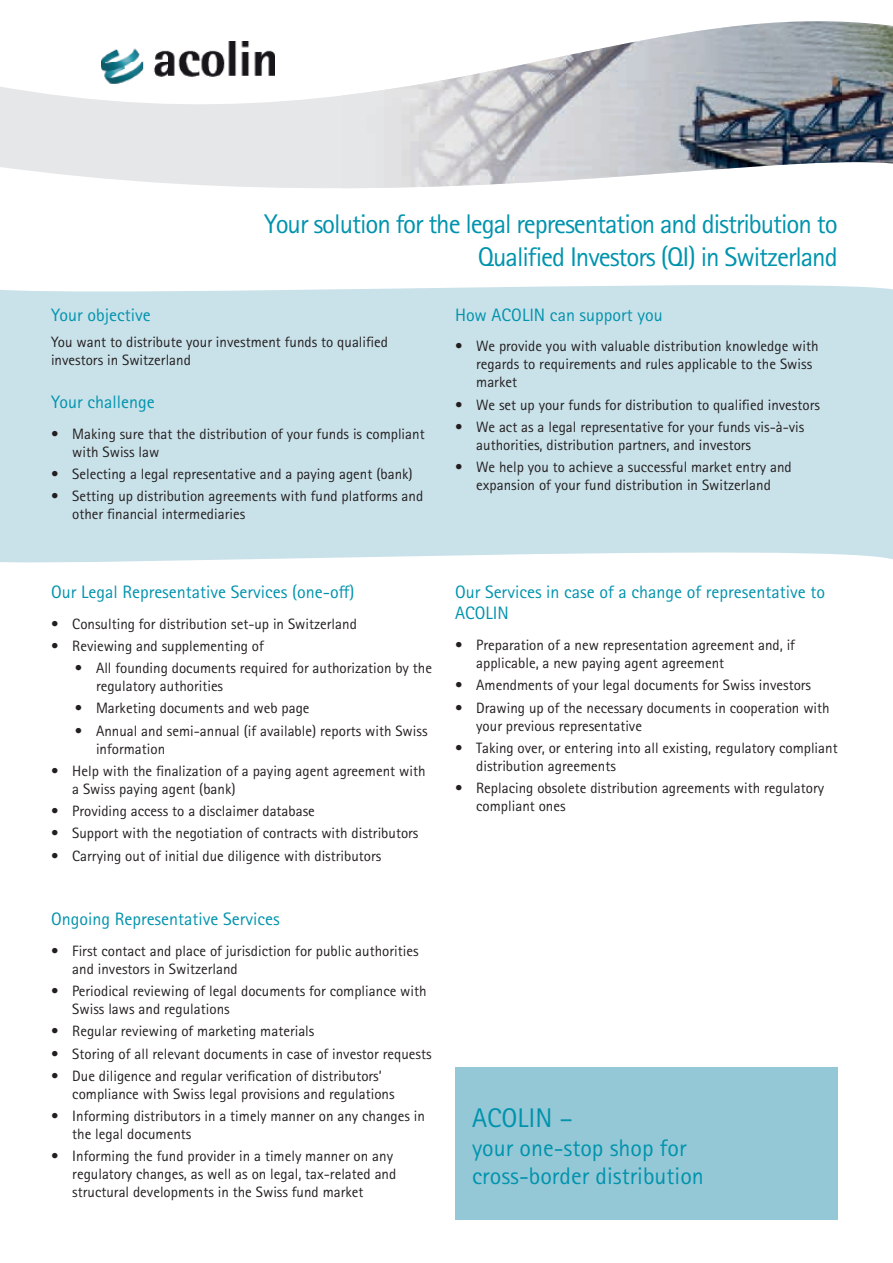
<style>
.page{position:relative;width:893px;height:1263px;background:#fff}
.page>*{position:absolute;margin:0;border:0;box-sizing:border-box;transform-origin:0 0}
.t1{font:27px/32.4px "Rotis Sans Serif Pro";letter-spacing:-.04em;color:#0093ad;text-align:right}
.t2{font:24px/28.8px "Rotis Sans Serif Pro";color:#0093ad}
.t3{font:18px/21.6px "Rotis Sans Serif Pro";color:#0093ad}
.t4{font:15px/18px "Rotis Sans Serif Pro";color:#231f20}
</style>
<div class="page">
<svg style="left:0;top:41px;width:342px;height:147px;fill:#e6e7e9"></svg>
<img style="left:342px;top:21px;width:551px;height:167px">
<div style="left:0;top:285px;width:893px;height:278px;background:#c9e1e9"></div>
<div style="left:455px;top:1067px;width:383px;height:152px;background:#95c8d6"></div>
<h1 class="t1" style="left:264px;top:208px;width:575px">Your solution for the legal representation and distribution to<br>Qualified Investors (QI) in Switzerland</h1>
<p class="t3" style="left:51px;top:304px;width:101px">Your objective</p>
<p class="t4" style="left:51px;top:333px;width:339px">You want to distribute your investment funds to qualified investors in Switzerland</p>
<p class="t3" style="left:51px;top:391px;width:105px">Your challenge</p>
<p class="t4" style="left:72px;top:425px;width:354px;text-indent:-21px">• Making sure that the distribution of your funds is compliant with Swiss law</p>
<p class="t4" style="left:51px;top:465px;width:363px">• Selecting a legal representative and a paying agent (bank)</p>
<p class="t4" style="left:72px;top:487px;width:352px;text-indent:-21px">• Setting up distribution agreements with fund platforms and other financial intermediaries</p>
<p class="t3" style="left:455px;top:304px;width:209px">How ACOLIN can support you</p>
<p class="t4" style="left:476px;top:338px;width:344px;text-indent:-21px">• We provide you with valuable distribution knowledge with regards to requirements and rules applicable to the Swiss market</p>
<p class="t4" style="left:455px;top:396px;width:366px">• We set up your funds for distribution to qualified investors</p>
<p class="t4" style="left:476px;top:418px;width:330px;text-indent:-21px">• We act as a legal representative for your funds vis-à-vis authorities, distribution partners, and investors</p>
<p class="t4" style="left:455px;top:458px;width:338px;text-align:center">• We help you to achieve a successful market entry and expansion of your fund distribution in Switzerland</p>
<p class="t3" style="left:51px;top:581px;width:305px">Our Legal Representative Services (one-off)</p>
<p class="t4" style="left:51px;top:615px;width:307px">• Consulting for distribution set-up in Switzerland</p>
<p class="t4" style="left:51px;top:637px;width:214px">• Reviewing and supplementing of</p>
<p class="t4" style="left:96px;top:659px;width:338px;text-indent:-21px">• All founding documents required for authorization by the regulatory authorities</p>
<p class="t4" style="left:75px;top:699px;width:236px">• Marketing documents and web page</p>
<p class="t4" style="left:96px;top:722px;width:333px;text-indent:-21px">• Annual and semi-annual (if available) reports with Swiss information</p>
<p class="t4" style="left:72px;top:762px;width:355px;text-indent:-21px">• Help with the finalization of a paying agent agreement with a Swiss paying agent (bank)</p>
<p class="t4" style="left:51px;top:802px;width:265px">• Providing access to a disclaimer database</p>
<p class="t4" style="left:51px;top:824px;width:369px">• Support with the negotiation of contracts with distributors</p>
<p class="t4" style="left:51px;top:847px;width:332px">• Carrying out of initial due diligence with distributors</p>
<p class="t3" style="left:51px;top:908px;width:230px">Ongoing Representative Services</p>
<p class="t4" style="left:72px;top:942px;width:348px;text-indent:-21px">• First contact and place of jurisdiction for public authorities and investors in Switzerland</p>
<p class="t4" style="left:72px;top:982px;width:356px;text-indent:-21px">• Periodical reviewing of legal documents for compliance with<br>Swiss laws and regulations</p>
<p class="t4" style="left:51px;top:1022px;width:265px">• Regular reviewing of marketing materials</p>
<p class="t4" style="left:51px;top:1045px;width:382px">• Storing of all relevant documents in case of investor requests</p>
<p class="t4" style="left:72px;top:1067px;width:324px;text-indent:-21px">• Due diligence and regular verification of distributors’ compliance with Swiss legal provisions and regulations</p>
<p class="t4" style="left:72px;top:1107px;width:354px;text-indent:-21px">• Informing distributors in a timely manner on any changes in the legal documents</p>
<p class="t4" style="left:72px;top:1147px;width:326px;text-indent:-21px">• Informing the fund provider in a timely manner on any regulatory changes, as well as on legal, tax-related and structural developments in the Swiss fund market</p>
<p class="t3" style="left:455px;top:581px;width:372px">Our Services in case of a change of representative to<br>ACOLIN</p>
<p class="t4" style="left:476px;top:636px;width:320px;text-indent:-21px">• Preparation of a new representation agreement and, if applicable, a new paying agent agreement</p>
<p class="t4" style="left:455px;top:676px;width:358px">• Amendments of your legal documents for Swiss investors</p>
<p class="t4" style="left:476px;top:699px;width:355px;text-indent:-21px">• Drawing up of the necessary documents in cooperation with your previous representative</p>
<p class="t4" style="left:476px;top:739px;width:363px;text-indent:-21px">• Taking over, or entering into all existing, regulatory compliant distribution agreements</p>
<p class="t4" style="left:476px;top:779px;width:349px;text-indent:-21px">• Replacing obsolete distribution agreements with regulatory compliant ones</p>
<h1 class="t1" style="left:472px;top:1101px;width:103px">ACOLIN –</h1>
<h2 class="t2" style="left:472px;top:1133px;width:233px">your one-stop shop for cross-border distribution</h2>
</div>
